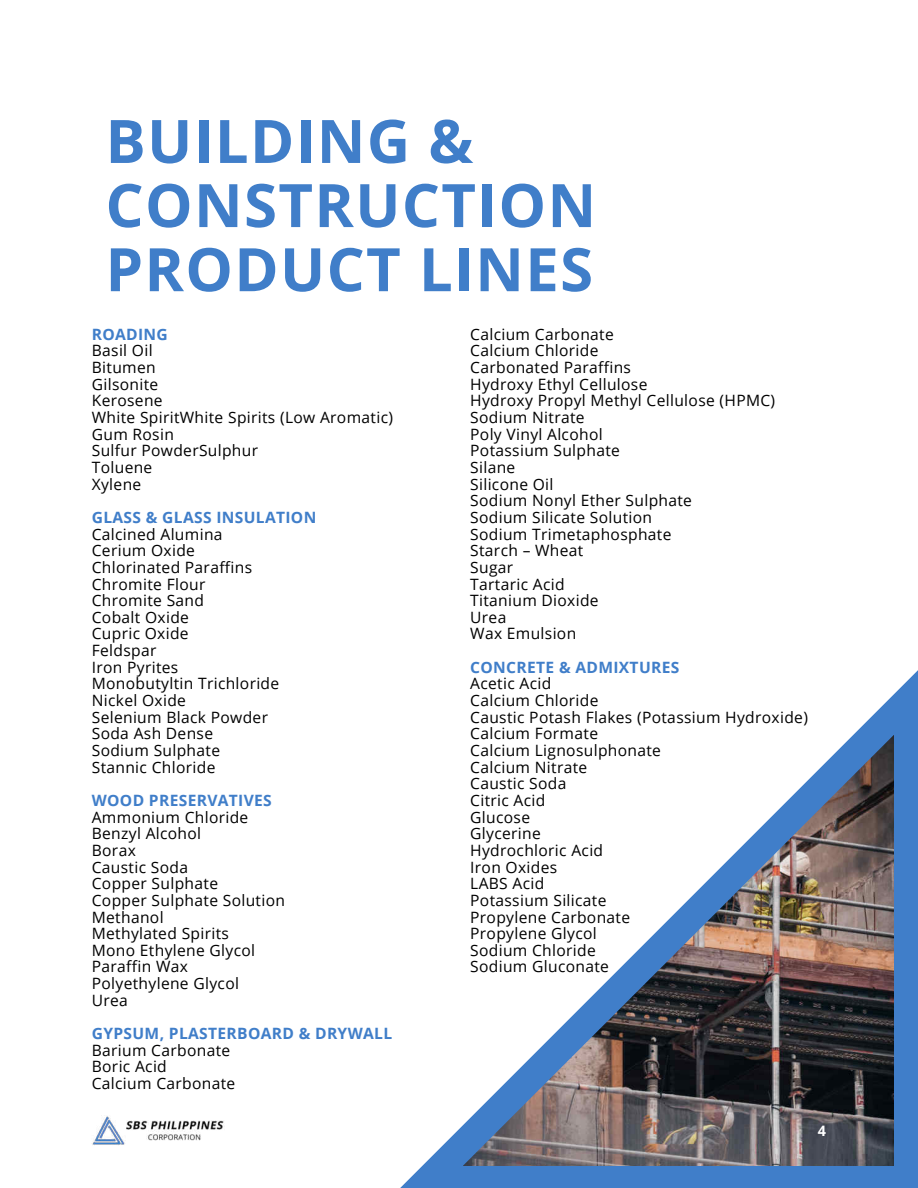
<style>
.page{position:relative;width:918px;height:1188px;background:#fff}
.page>*{position:absolute;margin:0;border:0;box-sizing:border-box;transform-origin:0 0}
.t1{font:700 60px/64.1px "Open Sans";letter-spacing:.02em;color:#407ec9}
.t2{font:15.6px/16.6px "Open Sans";letter-spacing:.02em;color:#000}
.t3{font:700 15.6px "Open Sans";letter-spacing:.02em;color:#407ec9}
.t4{font:700 14.4px "Open Sans";color:#fff}
</style>
<div class="page">
<svg style="left:400px;top:670px;width:518px;height:518px"></svg>
<img style="left:464px;top:736px;width:429px;height:429px">
<img style="left:92px;top:1116px;width:132px;height:29px">
<h1 class="t1" style="left:105px;top:108px;width:492px">BUILDING &amp;<br>CONSTRUCTION<br>PRODUCT LINES</h1>
<p class="t3" style="left:92px;top:323px;width:78px">ROADING</p>
<p class="t2" style="left:92px;top:342px;width:303px">Basil Oil<br>Bitumen<br>Gilsonite<br>Kerosene<br>White SpiritWhite Spirits (Low Aromatic)<br>Gum Rosin<br>Sulfur PowderSulphur<br>Toluene<br>Xylene</p>
<p class="t3" style="left:92px;top:506px;width:226px">GLASS &amp; GLASS INSULATION</p>
<p class="t2" style="left:92px;top:525px;width:189px">Calcined Alumina<br>Cerium Oxide<br>Chlorinated Paraffins<br>Chromite Flour<br>Chromite Sand<br>Cobalt Oxide<br>Cupric Oxide<br>Feldspar<br>Iron Pyrites<br>Monobutyltin Trichloride<br>Nickel Oxide<br>Selenium Black Powder<br>Soda Ash Dense<br>Sodium Sulphate<br>Stannic Chloride</p>
<p class="t3" style="left:92px;top:789px;width:182px">WOOD PRESERVATIVES</p>
<p class="t2" style="left:92px;top:808px;width:195px">Ammonium Chloride<br>Benzyl Alcohol<br>Borax<br>Caustic Soda<br>Copper Sulphate<br>Copper Sulphate Solution<br>Methanol<br>Methylated Spirits<br>Mono Ethylene Glycol<br>Paraffin Wax<br>Polyethylene Glycol<br>Urea</p>
<p class="t3" style="left:92px;top:1022px;width:302px">GYPSUM, PLASTERBOARD &amp; DRYWALL</p>
<p class="t2" style="left:92px;top:1041px;width:145px">Barium Carbonate<br>Boric Acid<br>Calcium Carbonate</p>
<p class="t2" style="left:470px;top:325px;width:307px">Calcium Carbonate<br>Calcium Chloride<br>Carbonated Paraffins<br>Hydroxy Ethyl Cellulose<br>Hydroxy Propyl Methyl Cellulose (HPMC)<br>Sodium Nitrate<br>Poly Vinyl Alcohol<br>Potassium Sulphate<br>Silane<br>Silicone Oil<br>Sodium Nonyl Ether Sulphate<br>Sodium Silicate Solution<br>Sodium Trimetaphosphate<br>Starch – Wheat<br>Sugar<br>Tartaric Acid<br>Titanium Dioxide<br>Urea<br>Wax Emulsion</p>
<p class="t3" style="left:470px;top:656px;width:211px">CONCRETE &amp; ADMIXTURES</p>
<p class="t2" style="left:470px;top:675px;width:339px">Acetic Acid<br>Calcium Chloride<br>Caustic Potash Flakes (Potassium Hydroxide)<br>Calcium Formate<br>Calcium Lignosulphonate<br>Calcium Nitrate<br>Caustic Soda<br>Citric Acid<br>Glucose<br>Glycerine<br>Hydrochloric Acid<br>Iron Oxides<br>LABS Acid<br>Potassium Silicate<br>Propylene Carbonate<br>Propylene Glycol<br>Sodium Chloride<br>Sodium Gluconate</p>
<p class="t4" style="left:818px;top:1121px;width:10px">4</p>
</div>
